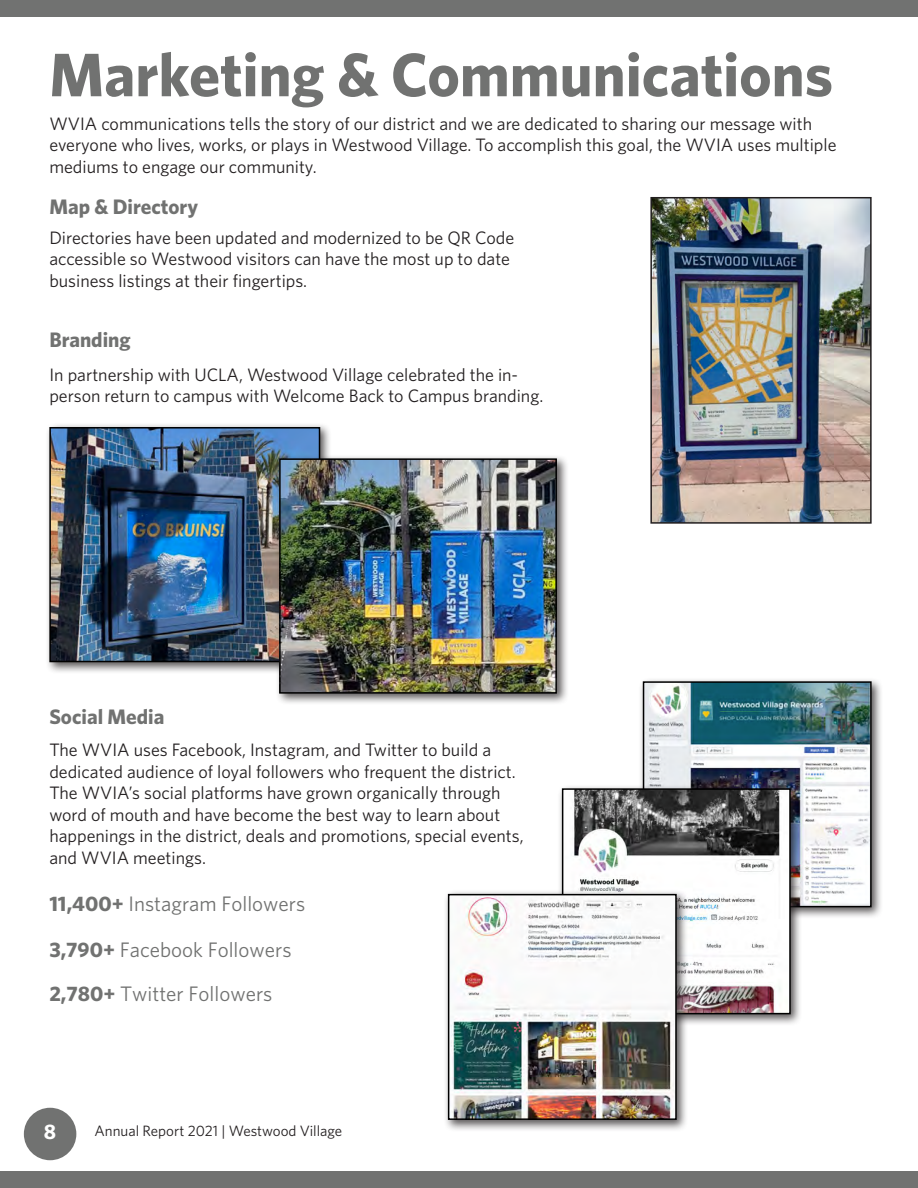
<style>
.page{position:relative;width:918px;height:1188px;background:#fff}
.page>*{position:absolute;margin:0;border:0;box-sizing:border-box;transform-origin:0 0}
.Heading_Teal{font:700 61.5px "Whitney";color:#717271}
.Paragraph_Style_4{font:21px "Whitney";color:#717271}
.t1{font:700 21px "Whitney";color:#717271}
.t2{font:700 21px "Whitney";color:#fff}
.Body_Text{font:18px/21.6px "Whitney";color:#231f20}
.Paragraph_Style_4-2{font:18px/21.6px "Whitney";color:#231f20}
.t3{font:15px "Whitney";color:#231f20}
.s1{font-weight:700}
</style>
<div class="page">
<div style="left:24px;top:1108px;width:52px;height:52px;background:#717271;border-radius:50%"></div>
<div style="left:0;top:1171px;width:918px;height:17px;background:#717271"></div>
<div style="left:0;top:0;width:918px;height:17px;background:#717271"></div>
<img style="left:653px;top:200px;width:216px;height:321px">
<div style="left:650px;top:197px;width:222px;height:327px;border:2px solid #231f20"></div>
<div style="left:45px;top:423px;width:287px;height:251px;background:#231f20;opacity:.75"></div>
<img style="left:52px;top:430px;width:265px;height:229px">
<div style="left:49px;top:427px;width:271px;height:235px;border:2px solid #000"></div>
<div style="left:275px;top:454px;width:294px;height:252px;background:#231f20;opacity:.75"></div>
<img style="left:282px;top:461px;width:272px;height:230px">
<div style="left:279px;top:458px;width:278px;height:236px;border:2px solid #000"></div>
<div style="left:638px;top:677px;width:246px;height:242px;background:#231f20;opacity:.75"></div>
<img style="left:646px;top:684px;width:223px;height:220px">
<div style="left:643px;top:681px;width:229px;height:226px;border:2px solid #000"></div>
<div style="left:557px;top:784px;width:246px;height:242px;background:#231f20;opacity:.75"></div>
<img style="left:565px;top:791px;width:223px;height:220px">
<div style="left:562px;top:788px;width:229px;height:226px;border:2px solid #000"></div>
<div style="left:443px;top:889px;width:246px;height:243px;background:#231f20;opacity:.75"></div>
<img style="left:451px;top:897px;width:223px;height:220px">
<div style="left:448px;top:894px;width:229px;height:226px;border:2px solid #000"></div>
<p class="Heading_Teal" style="left:49px;top:34px;width:785px">Marketing &amp; Communications</p>
<p class="Body_Text" style="left:49px;top:112px;width:789px">WVIA communications tells the story of our district and we are dedicated to sharing our message with everyone who lives, works, or plays in Westwood Village. To accomplish this goal, the WVIA uses multiple mediums to engage our community.</p>
<p class="t1" style="left:49px;top:192px;width:150px">Map &amp; Directory</p>
<p class="Body_Text" style="left:49px;top:226px;width:466px">Directories have been updated and modernized to be QR Code accessible so Westwood visitors can have the most up to date business listings at their fingertips.</p>
<p class="t1" style="left:49px;top:325px;width:83px">Branding</p>
<p class="Paragraph_Style_4-2" style="left:49px;top:363px;width:496px">In partnership with UCLA, Westwood Village celebrated the in&shy;person return to campus with Welcome Back to Campus branding.</p>
<p class="t1" style="left:49px;top:702px;width:117px">Social Media</p>
<p class="Body_Text" style="left:49px;top:738px;width:476px">The WVIA uses Facebook, Instagram, and Twitter to build a dedicated audience of loyal followers who frequent the district.<br>The WVIA’s social platforms have grown organically through word of mouth and have become the best way to learn about happenings in the district, deals and promotions, special events, and WVIA meetings.</p>
<p class="Paragraph_Style_4" style="left:49px;top:889px;width:257px"><span class="s1">11,400+</span> Instagram Followers</p>
<p class="Paragraph_Style_4" style="left:49px;top:936px;width:244px"><span class="s1">3,790+</span> Facebook Followers</p>
<p class="Paragraph_Style_4" style="left:49px;top:980px;width:225px"><span class="s1">2,780+</span> Twitter Followers</p>
<p class="t2" style="left:44px;top:1117px;width:14px">8</p>
<p class="t3" style="left:94px;top:1121px;width:249px">Annual Report 2021 | Westwood Village</p>
</div>
